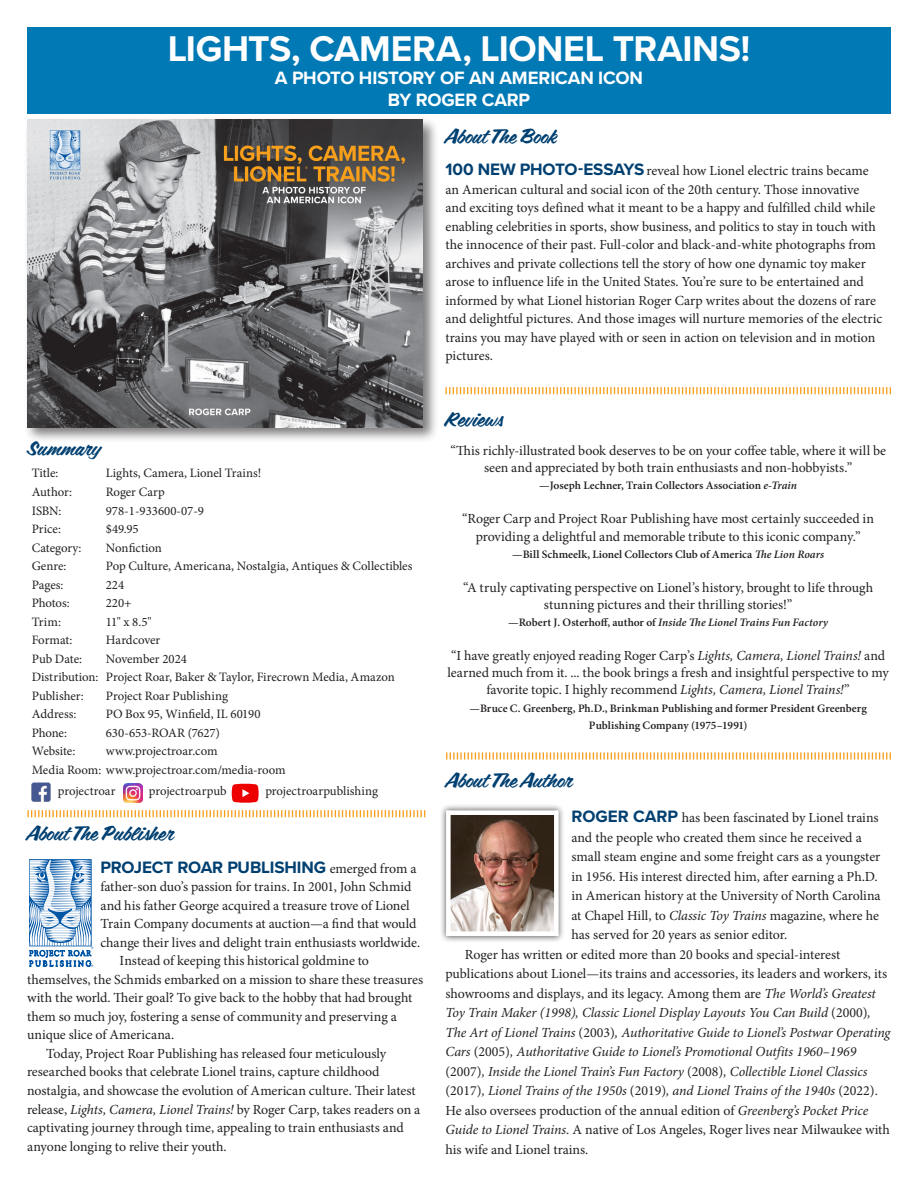
<style>
.page{position:relative;width:918px;height:1188px;background:#fff}
.page>*{position:absolute;margin:0;border:0;box-sizing:border-box;transform-origin:0 0}
.R_Head_2{font:700 37.05px "Proxima Nova";letter-spacing:-.01em;color:#fff}
.R_Head_2-2{font:19.95px "Coffee Service";letter-spacing:.015em;color:#004071}
.R_Head_2-3{font:19.95px "Coffee Service";letter-spacing:-.005em;color:#004071}
.R_Head_2-4{font:700 18.6px "Proxima Nova";letter-spacing:-.01em;color:#fff}
.R_Head_2-5{font:700 17.1px "Proxima Nova";letter-spacing:-.005em;color:#004071}
.R_Head_2-6{font:13.95px/18.6px "Minion Pro";letter-spacing:-.005em;color:#231f20;text-align:center}
.R_Body{font:13.95px/18.6px "Minion Pro";color:#231f20}
.R_Body-2{font:italic 13.95px/19.5px "Minion Pro";letter-spacing:-.01em;color:#231f20}
.R_Head_2-7{font:12.9px "Minion Pro";letter-spacing:-.005em;color:#231f20}
.R_Head_2-8{font:600 11.4px/17.1px "Minion Pro";color:#231f20;text-align:center}
.R_Head_2-9{font:italic 600 11.4px "Minion Pro";letter-spacing:.005em;color:#231f20}
.t1{font:4.65px "Adobe Caslon Pro";color:#0155a5;scale:.95 1}
.s1{font-family:"Proxima Nova";font-weight:700;font-size:17.1px;color:#004071}
.s2{font-family:"Minion Pro";font-weight:400;font-size:13.95px;color:#231f20}
.s3{font-style:italic}
.s4{font-style:normal}
</style>
<div class="page">
<div style="left:27px;top:27px;width:864px;height:86px;background:#0079b5"></div>
<svg style="left:446px;top:387px;width:445px;height:7px"></svg>
<svg style="left:446px;top:752px;width:445px;height:8px"></svg>
<svg style="left:27px;top:810px;width:398px;height:7px"></svg>
<div style="left:24px;top:116px;width:414px;height:328px;background:#231f20;opacity:.59"></div>
<img style="left:27px;top:120px;width:396px;height:307px">
<svg style="left:29px;top:859px;width:63px;height:108px"></svg>
<img style="left:31px;top:782px;width:20px;height:20px">
<img style="left:123px;top:784px;width:19px;height:19px">
<svg style="left:232px;top:784px;width:27px;height:19px"></svg>
<div style="left:440px;top:804px;width:125px;height:139px;background:#231f20;opacity:.75"></div>
<img style="left:452px;top:816px;width:101px;height:114px">
<div style="left:446px;top:810px;width:113px;height:126px;border:5px solid #fff"></div>
<p class="R_Head_2" style="left:168px;top:21px;width:584px">LIGHTS, CAMERA, LIONEL TRAINS!</p>
<p class="R_Head_2-4" style="left:275px;top:64px;width:370px">A PHOTO HISTORY OF AN AMERICAN ICON</p>
<p class="R_Head_2-4" style="left:388px;top:86px;width:144px">BY ROGER CARP</p>
<p class="R_Head_2-3" style="left:446px;top:123px;width:113px">About The Book</p>
<p class="R_Body" style="left:445px;top:161px;width:438px"><span class="s1">100 NEW PHOTO-ESSAYS</span> reveal how Lionel electric trains became an American cultural and social icon of the 20th century. Those innovative and exciting toys defined what it meant to be a happy and fulfilled child while enabling celebrities in sports, show business, and politics to stay in touch with the innocence of their past. Full-color and black-and-white photographs from archives and private collections tell the story of how one dynamic toy maker arose to influence life in the United States. You’re sure to be entertained and informed by what Lionel historian Roger Carp writes about the dozens of rare and delightful pictures. And those images will nurture memories of the electric trains you may have played with or seen in action on television and in motion pictures.</p>
<p class="R_Head_2-2" style="left:27px;top:435px;width:75px">Summary</p>
<p class="R_Head_2-7" style="left:32px;top:465px;width:28px">Title:</p>
<p class="R_Head_2-7" style="left:106px;top:465px;width:157px">Lights, Camera, Lionel Trains!</p>
<p class="R_Head_2-7" style="left:32px;top:483px;width:42px">Author:</p>
<p class="R_Head_2-7" style="left:106px;top:483px;width:61px">Roger Carp</p>
<p class="R_Head_2-7" style="left:32px;top:502px;width:31px">ISBN:</p>
<p class="R_Head_2-7" style="left:106px;top:502px;width:100px">978-1-933600-07-9</p>
<p class="R_Head_2-7" style="left:32px;top:520px;width:31px">Price:</p>
<p class="R_Head_2-7" style="left:106px;top:520px;width:35px">$49.95</p>
<p class="R_Head_2-7" style="left:32px;top:539px;width:51px">Category:</p>
<p class="R_Head_2-7" style="left:106px;top:539px;width:58px">Nonfiction</p>
<p class="R_Head_2-7" style="left:32px;top:557px;width:36px">Genre:</p>
<p class="R_Head_2-7" style="left:106px;top:557px;width:308px">Pop Culture, Americana, Nostalgia, Antiques &amp; Collectibles</p>
<p class="R_Head_2-7" style="left:32px;top:576px;width:33px">Pages:</p>
<p class="R_Head_2-7" style="left:106px;top:576px;width:20px">224</p>
<p class="R_Head_2-7" style="left:32px;top:594px;width:39px">Photos:</p>
<p class="R_Head_2-7" style="left:106px;top:594px;width:27px">220+</p>
<p class="R_Head_2-7" style="left:32px;top:613px;width:31px">Trim:</p>
<p class="R_Head_2-7" style="left:106px;top:613px;width:47px">11" x 8.5"</p>
<p class="R_Head_2-7" style="left:32px;top:631px;width:42px">Format:</p>
<p class="R_Head_2-7" style="left:106px;top:631px;width:56px">Hardcover</p>
<p class="R_Head_2-7" style="left:32px;top:650px;width:52px">Pub Date:</p>
<p class="R_Head_2-7" style="left:106px;top:650px;width:83px">November 2024</p>
<p class="R_Head_2-7" style="left:32px;top:669px;width:365px">Distribution: Project Roar, Baker &amp; Taylor, Firecrown Media, Amazon</p>
<p class="R_Head_2-7" style="left:32px;top:687px;width:53px">Publisher:</p>
<p class="R_Head_2-7" style="left:106px;top:687px;width:124px">Project Roar Publishing</p>
<p class="R_Head_2-7" style="left:32px;top:706px;width:46px">Address:</p>
<p class="R_Head_2-7" style="left:106px;top:706px;width:156px">PO Box 95, Winfield, IL 60190</p>
<p class="R_Head_2-7" style="left:32px;top:724px;width:37px">Phone:</p>
<p class="R_Head_2-7" style="left:106px;top:724px;width:115px">630-653-ROAR (7627)</p>
<p class="R_Head_2-7" style="left:32px;top:743px;width:45px">Website:</p>
<p class="R_Head_2-7" style="left:106px;top:743px;width:113px">www.projectroar.com</p>
<p class="R_Head_2-7" style="left:32px;top:761px;width:255px">Media Room: www.projectroar.com/media-room</p>
<p class="R_Head_2-7" style="left:58px;top:782px;width:59px">projectroar</p>
<p class="R_Head_2-7" style="left:149px;top:782px;width:79px">projectroarpub</p>
<p class="R_Head_2-7" style="left:265px;top:782px;width:114px">projectroarpublishing</p>
<p class="R_Head_2-2" style="left:27px;top:820px;width:149px">About The Publisher</p>
<p class="R_Head_2-5" style="left:100px;top:854px;width:318px">PROJECT ROAR PUBLISHING <span class="s2">emerged from a</span></p>
<p class="R_Head_2-6" style="left:100px;top:878px;width:321px;text-align:left">father-son duo’s passion for trains. In 2001, John Schmid and his father George acquired a treasure trove of Lionel Train Company documents at auction—a find that would change their lives and delight train enthusiasts worldwide.</p>
<p class="R_Head_2-6" style="left:27px;top:952px;width:398px;text-align:left;text-indent:93px">Instead of keeping this historical goldmine to themselves, the Schmids embarked on a mission to share these treasures with the world. Their goal? To give back to the hobby that had brought them so much joy, fostering a sense of community and preserving a unique slice of Americana.</p>
<p class="R_Head_2-6" style="left:27px;top:1044px;width:395px;text-align:left;text-indent:19px">Today, Project Roar Publishing has released four meticulously researched books that celebrate Lionel trains, capture childhood nostalgia, and showcase the evolution of American culture. Their latest release, <span class="s3">Lights, Camera, Lionel Trains!</span> by Roger Carp, takes readers on a captivating journey through time, appealing to train enthusiasts and anyone longing to relive their youth.</p>
<p class="t1" style="left:91px;top:946px;width:4px">®</p>
<p class="t1" style="left:91px;top:963px;width:4px">®</p>
<p class="R_Head_2-2" style="left:446px;top:406px;width:59px">Reviews</p>
<p class="R_Head_2-6" style="left:450px;top:442px;width:437px;line-height:17.1px">“This richly-illustrated book deserves to be on your coffee table, where it will be seen and appreciated by both train enthusiasts and non-hobbyists.”</p>
<p class="R_Head_2-8" style="left:539px;top:477px;width:259px">—Joseph Lechner, Train Collectors Association <span class="s3">e-Train</span></p>
<p class="R_Head_2-6" style="left:462px;top:511px;width:413px;line-height:17.1px">“Roger Carp and Project Roar Publishing have most certainly succeeded in providing a delightful and memorable tribute to this iconic company.”</p>
<p class="R_Head_2-8" style="left:512px;top:545px;width:314px">—Bill Schmeelk, Lionel Collectors Club of America <span class="s3">The Lion Roars</span></p>
<p class="R_Head_2-6" style="left:463px;top:579px;width:412px;line-height:17.1px">“A truly captivating perspective on Lionel’s history, brought to life through stunning pictures and their thrilling stories!”</p>
<p class="R_Head_2-9" style="left:508px;top:614px;width:321px"><span class="s4">—Robert J. Osterhoff, author of</span> Inside The Lionel Trains Fun Factory</p>
<p class="R_Head_2-6" style="left:448px;top:647px;width:443px;line-height:17.1px">“I have greatly enjoyed reading Roger Carp’s <span class="s3">Lights, Camera, Lionel Trains!</span> and learned much from it. ... the book brings a fresh and insightful perspective to my favorite topic. I highly recommend <span class="s3">Lights, Camera, Lionel Trains!</span>”</p>
<p class="R_Head_2-8" style="left:470px;top:699px;width:399px">—Bruce C. Greenberg, Ph.D., Brinkman Publishing and former President Greenberg<br>Publishing Company (1975–1991)</p>
<p class="R_Head_2-2" style="left:446px;top:767px;width:127px">About The Author</p>
<p class="R_Body" style="left:571px;top:808px;width:311px;line-height:19.5px"><span class="s1">ROGER CARP</span> has been fascinated by Lionel trains and the people who created them since he received a small steam engine and some freight cars as a youngster in 1956. His interest directed him, after earning a Ph.D. in American history at the University of North Carolina at Chapel Hill, to <span class="s3">Classic Toy Trains</span> magazine, where he has served for 20 years as senior editor.</p>
<p class="R_Body-2" style="left:446px;top:944px;width:446px;text-indent:19px"><span class="s4">Roger has written or edited more than 20 books and special-interest publications about Lionel—its trains and accessories, its leaders and workers, its showrooms and displays, and its legacy. Among them are</span> The World’s Greatest Toy Train Maker (1998), Classic Lionel Display Layouts You Can Build <span class="s4">(2000)</span>, The Art of Lionel Trains <span class="s4">(2003)</span>, Authoritative Guide to Lionel’s Postwar Operating Cars <span class="s4">(2005)</span>, Authoritative Guide to Lionel’s Promotional Outfits 1960–1969 <span class="s4">(2007)</span>, Inside the Lionel Train’s Fun Factory <span class="s4">(2008)</span>, Collectible Lionel Classics <span class="s4">(2017)</span>, Lionel Trains of the 1950s <span class="s4">(2019)</span>, and Lionel Trains of the 1940s <span class="s4">(2022).<br>He also oversees production of the annual edition of</span> Greenberg’s Pocket Price Guide to Lionel Trains<span class="s4">. A native of Los Angeles, Roger lives near Milwaukee with his wife and Lionel trains.</span></p>
</div>
